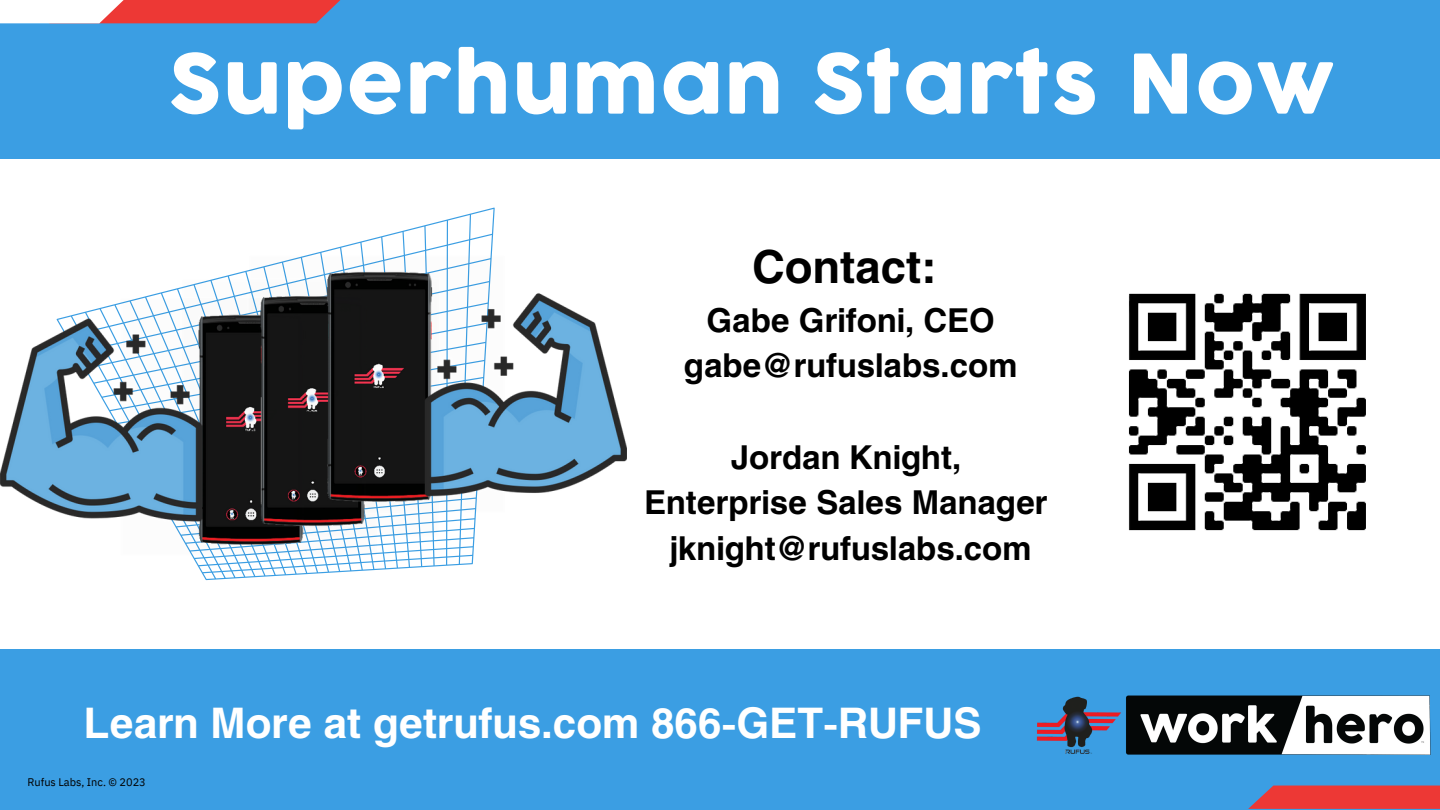
<style>
.page{position:relative;width:1440px;height:810px;background:#fff}
.page>*{position:absolute;margin:0;border:0;box-sizing:border-box;transform-origin:0 0}
.t1{font:81px "Cocogoose";letter-spacing:.02em;color:#fff}
.t2{font:700 45px "Helios";color:#000}
.t3{font:700 41.7px "Helios";color:#fff}
.t4{font:700 32.6px "Helios";color:#000}
.t5{font:11px "IBM Plex Sans";letter-spacing:-.005em;color:#000}
</style>
<div class="page">
<div style="left:0;top:0;width:1440px;height:158px;background:#3b9ee3"></div>
<div style="left:124px;top:0;width:217px;height:23px;background:#ed3835"></div>
<div style="left:0;top:0;width:124px;height:23px;background:#fff"></div>
<div style="left:0;top:650px;width:1440px;height:160px;background:#3b9ee3"></div>
<svg style="left:1248px;top:786px;width:192px;height:23px;background:#e03f41"></svg>
<svg style="left:192px;top:208px;width:303px;height:372px"></svg>
<img style="left:0;top:256px;width:627px;height:300px">
<img style="left:1036px;top:695px;width:395px;height:60px">
<img style="left:1128px;top:293px;width:238px;height:238px">
<p class="t1" style="left:168px;top:33px;width:1168px">Superhuman Starts Now</p>
<p class="t2" style="left:752px;top:238px;width:186px">Contact:</p>
<p class="t4" style="left:706px;top:299px;width:290px">Gabe Grifoni, CEO</p>
<p class="t4" style="left:684px;top:345px;width:335px">gabe@rufuslabs.com</p>
<p class="t4" style="left:731px;top:436px;width:232px">Jordan Knight,</p>
<p class="t4" style="left:644px;top:482px;width:405px">Enterprise Sales Manager</p>
<p class="t4" style="left:670px;top:528px;width:363px">jknight@rufuslabs.com</p>
<p class="t3" style="left:84px;top:697px;width:899px">Learn More at getrufus.com 866-GET-RUFUS</p>
<p class="t5" style="left:28px;top:775px;width:120px">Rufus Labs, Inc. © 2023</p>
</div>
